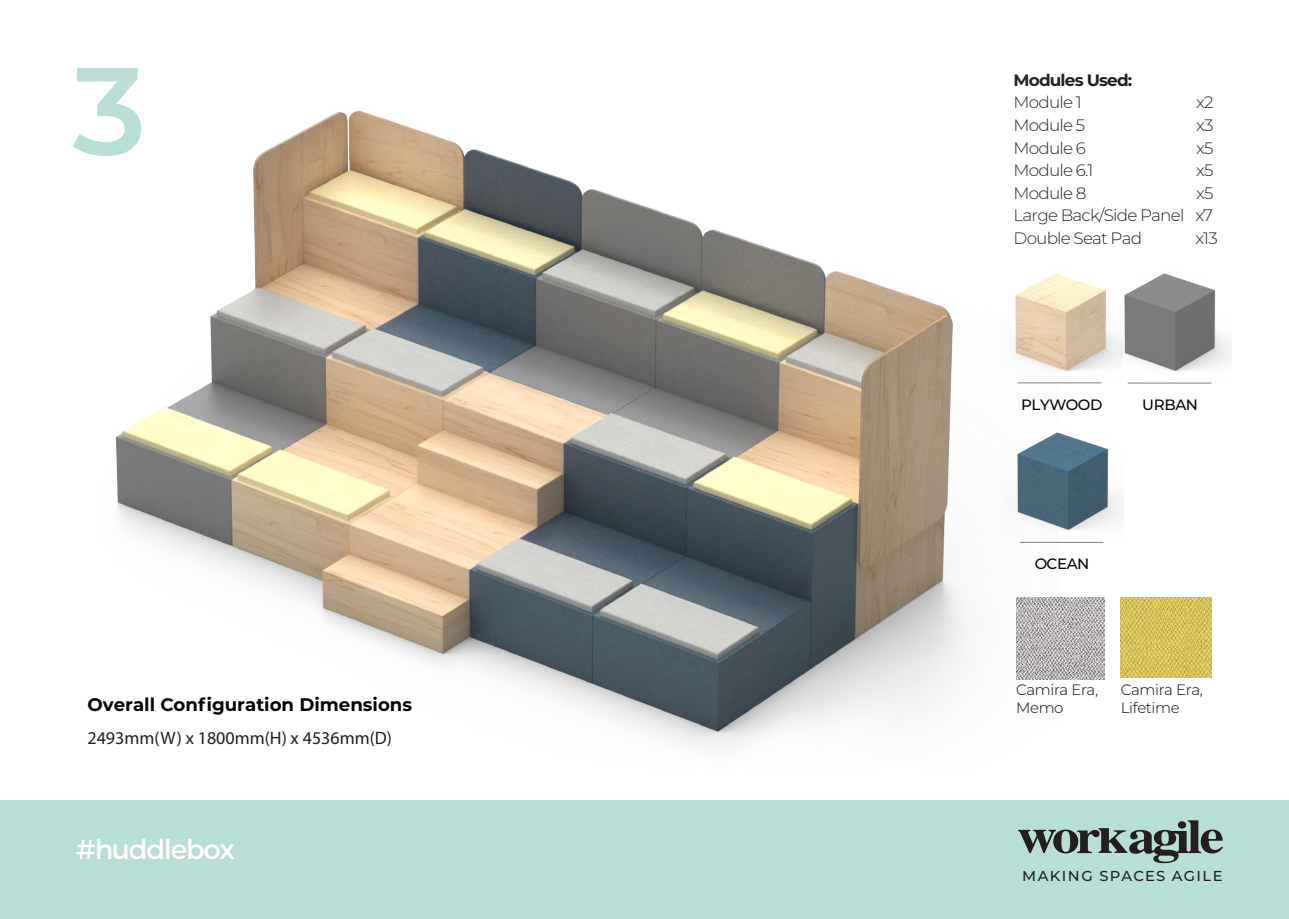
<style>
.page{position:relative;width:1289px;height:919px;background:#fff}
.page>*{position:absolute;margin:0;border:0;box-sizing:border-box;transform-origin:0 0}
.t1{font:600 124.2px "Montserrat";color:#b8ded5}
.t2{font:27.3px "Montserrat";letter-spacing:-.05em;color:#fff}
.t3{font:700 18.15px "Montserrat";color:#050504}
.t4{font:18px "Myriad Pro";color:#231f20}
.t5{font:300 16.5px/22.5px "Montserrat";letter-spacing:-.05em;color:#231f20;text-align:justify}
.t6{font:700 16.5px "Montserrat";letter-spacing:-.05em;color:#231f20}
.t7{font:300 15px/18px "Montserrat";letter-spacing:-.025em;color:#050504}
.t8{font:500 15px "Montserrat";letter-spacing:-.025em;color:#050504}
.t9{font:500 14.4px "Montserrat";letter-spacing:.1em;color:#231f20}
</style>
<div class="page">
<div style="left:0;top:800px;width:1288px;height:118px;background:#b8ded5"></div>
<svg style="left:1018px;top:820px;width:204px;height:43px"></svg>
<div style="left:1177px;top:821px;width:9px;height:7px;background:#231f20;border-radius:50%"></div>
<img style="left:115px;top:110px;width:943px;height:639px">
<hr style="left:1017px;top:382px;width:84px;height:1px;background:#7f7b81">
<hr style="left:1127px;top:382px;width:84px;height:1px;background:#7f7b81">
<img style="left:1016px;top:597px;width:88px;height:82px">
<img style="left:1120px;top:597px;width:91px;height:80px">
<hr style="left:1019px;top:542px;width:84px;height:1px;background:#7f7b81">
<img style="left:1001px;top:420px;width:122px;height:121px">
<img style="left:1000px;top:260px;width:109px;height:122px">
<img style="left:1109px;top:273px;width:122px;height:98px">
<h1 class="t1" style="left:73px;top:23px;width:75px">3</h1>
<p class="t3" style="left:87px;top:691px;width:326px">Overall Configuration Dimensions</p>
<p class="t4" style="left:87px;top:727px;width:306px">2493mm(W) x 1800mm(H) x 4536mm(D)</p>
<h2 class="t2" style="left:76px;top:832px;width:160px">#huddlebox</h2>
<p class="t6" style="left:1013px;top:68px;width:120px">Modules Used:</p>
<p class="t5" style="left:1013px;top:91px;width:70px">Module 1</p>
<p class="t5" style="left:1196px;top:91px;width:19px">x2</p>
<p class="t5" style="left:1013px;top:113px;width:73px">Module 5</p>
<p class="t5" style="left:1196px;top:113px;width:19px">x3</p>
<p class="t5" style="left:1013px;top:136px;width:74px">Module 6</p>
<p class="t5" style="left:1196px;top:136px;width:19px">x5</p>
<p class="t5" style="left:1013px;top:158px;width:81px">Module 6.1</p>
<p class="t5" style="left:1196px;top:158px;width:19px">x5</p>
<p class="t5" style="left:1013px;top:181px;width:74px">Module 8</p>
<p class="t5" style="left:1013px;top:181px;width:201px;text-indent:183px">x5<br>Large Back/Side Panel x7<br>Double Seat Pad</p>
<p class="t5" style="left:1195px;top:226px;width:24px">x13</p>
<p class="t8" style="left:1021px;top:394px;width:83px">PLYWOOD</p>
<p class="t8" style="left:1142px;top:394px;width:57px">URBAN</p>
<p class="t8" style="left:1034px;top:553px;width:56px">OCEAN</p>
<p class="t7" style="left:1016px;top:680px;width:83px">Camira Era,<br>Memo</p>
<p class="t7" style="left:1120px;top:680px;width:83px">Camira Era,<br>Lifetime</p>
<p class="t9" style="left:1022px;top:865px;width:202px">MAKING SPACES AGILE</p>
</div>
